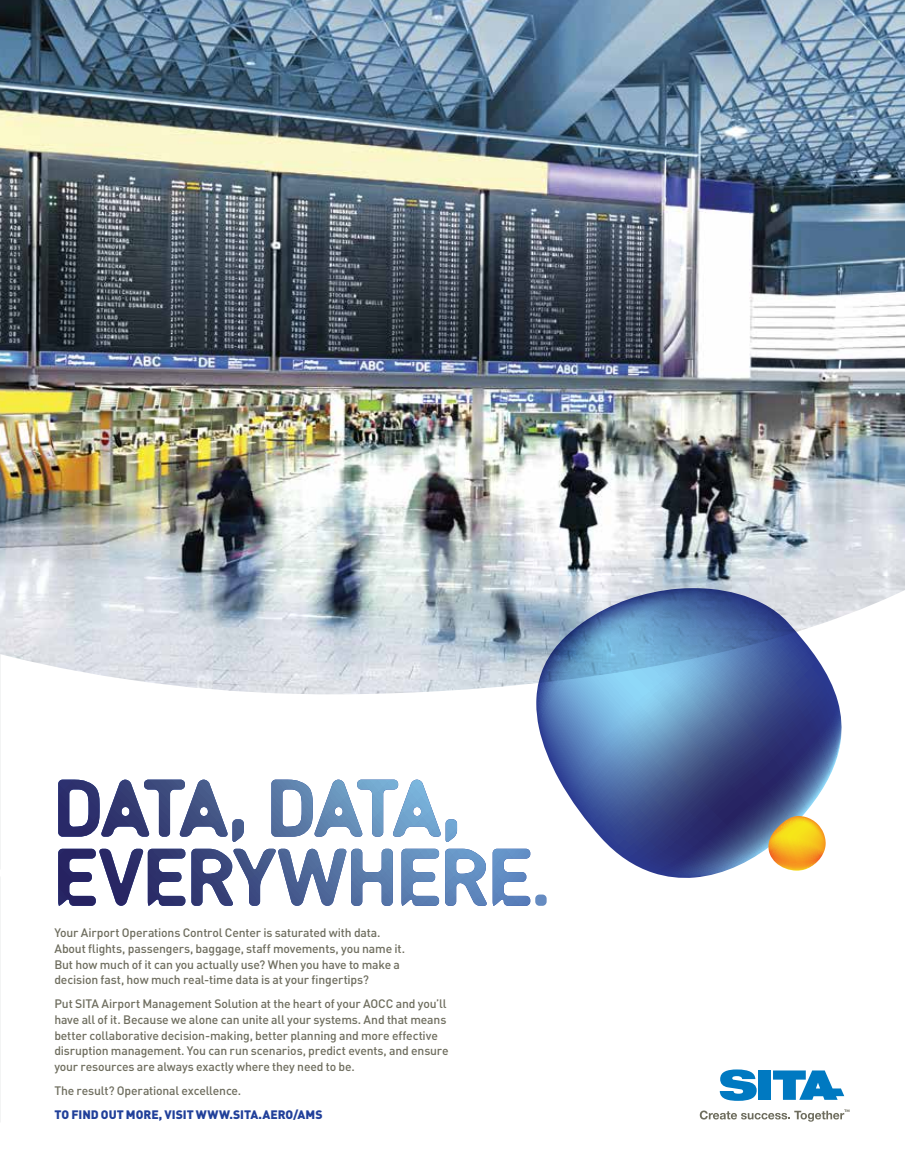
<style>
.page{position:relative;width:905px;height:1175px;background:#fff}
.page>*{position:absolute;margin:0;border:0;box-sizing:border-box;transform-origin:0 0}
.t1{font:76.2px "SITADIN Headline";color:#658bc1}
.t2{font:500 12.15px/15.8px "DIN Pro";letter-spacing:-.015em;color:#6e6d5e}
.t3{font:900 12.15px "DIN Pro";color:#21409a}
</style>
<div class="page">
<img style="left:0;top:609px;width:1px;height:260px">
<img style="left:0;top:876px;width:1px;height:246px">
<svg style="left:773px;top:1070px;width:71px;height:29px"></svg>
<svg style="left:719px;top:1069px;width:37px;height:31px"></svg>
<div style="left:758px;top:1070px;width:13px;height:29px;background:#0079c1"></div>
<svg style="left:699px;top:1109px;width:150px;height:12px"></svg>
<img style="left:0;top:0;width:904px;height:695px">
<svg style="left:536px;top:588px;width:305px;height:290px;background:#6f87b4"></svg>
<svg style="left:768px;top:816px;width:57px;height:54px;background:#e9bc48"></svg>
<svg style="left:58px;top:819px;width:472px;height:86px"></svg>
<svg style="left:58px;top:779px;width:383px;height:57px"></svg>
<p class="t2" style="left:54px;top:924px;width:352px">Your Airport Operations Control Center is saturated with data.<br>About flights, passengers, baggage, staff movements, you name it.<br>But how much of it can you actually use? When you have to make a decision fast, how much real-time data is at your fingertips?</p>
<p class="t2" style="left:54px;top:995px;width:396px">Put SITA Airport Management Solution at the heart of your AOCC and you’ll have all of it. Because we alone can unite all your systems. And that means better collaborative decision-making, better planning and more effective disruption management. You can run scenarios, predict events, and ensure your resources are always exactly where they need to be.</p>
<p class="t2" style="left:54px;top:1082px;width:188px">The result? Operational excellence.</p>
<p class="t3" style="left:54px;top:1105px;width:270px">TO FIND OUT MORE, VISIT WWW.SITA.AERO/AMS</p>
<h1 class="t1" style="left:531px;top:814px;width:20px">.</h1>
</div>
